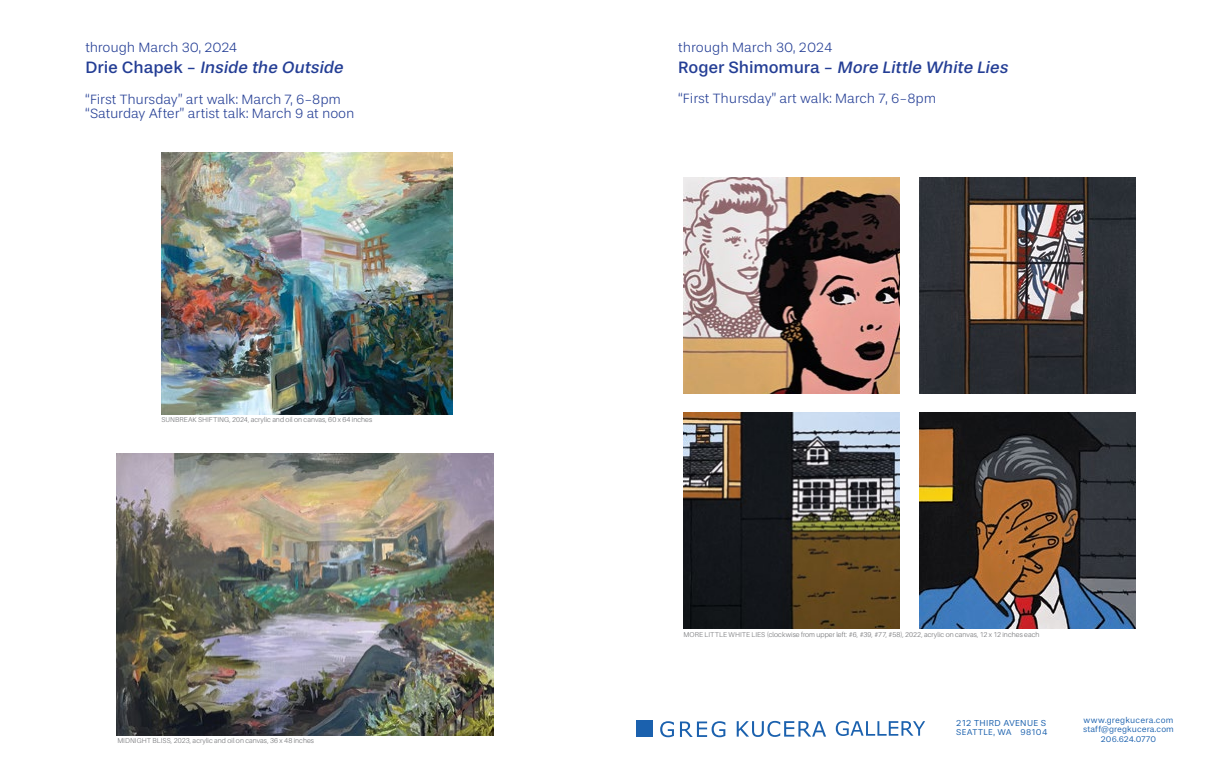
<style>
.page{position:relative;width:1206px;height:783px;background:#fff}
.page>*{position:absolute;margin:0;border:0;box-sizing:border-box;transform-origin:0 0}
.t1{font:italic 17px "Stevie Sans";color:#243e95}
.t2{font:300 14px "Stevie Sans";letter-spacing:-.005em;color:#243e95}
.t3{font:9px "Stevie Sans";letter-spacing:.04em;color:#1b61ae}
.t4{font:8.8px "Stevie Sans";letter-spacing:.04em;color:#1b61ae}
.t5{font:8.5px/9.6px "Stevie Sans";letter-spacing:.015em;color:#1b61ae;text-align:center}
.t6{font:300 7px "Aileron";letter-spacing:.01em;color:#6d6e71}
.s1{font-style:normal}
</style>
<div class="page">
<img style="left:117px;top:453px;width:377px;height:282px">
<img style="left:161px;top:153px;width:292px;height:262px">
<img style="left:684px;top:177px;width:216px;height:216px">
<svg style="left:737px;top:721px;width:89px;height:16px"></svg>
<svg style="left:836px;top:721px;width:89px;height:15px"></svg>
<svg style="left:660px;top:721px;width:14px;height:16px"></svg>
<svg style="left:680px;top:721px;width:45px;height:16px"></svg>
<div style="left:636px;top:721px;width:16px;height:16px;background:#1b61ae"></div>
<img style="left:920px;top:177px;width:216px;height:216px">
<img style="left:684px;top:413px;width:216px;height:216px">
<img style="left:920px;top:413px;width:216px;height:216px">
<h2 class="t2" style="left:85px;top:40px;width:153px">through March 30, 2024</h2>
<h1 class="t1" style="left:85px;top:58px;width:263px"><span class="s1">D r i e C h a p e k -</span> Inside the Outside</h1>
<h2 class="t2" style="left:85px;top:91px;width:257px">“First Thursday” art walk: March 7, 6-8pm</h2>
<h2 class="t2" style="left:85px;top:105px;width:271px">“Saturday After” artist talk: March 9 at noon</h2>
<p class="t6" style="left:161px;top:416px;width:212px">SUNBREAK SHIFTING, 2024, acrylic and oil on canvas, 60 x 64 inches</p>
<p class="t6" style="left:117px;top:736px;width:198px">MIDNIGHT BLISS, 2023, acrylic and oil on canvas, 36 x 48 inches</p>
<h2 class="t2" style="left:678px;top:40px;width:156px">through March 30, 2024</h2>
<h1 class="t1" style="left:678px;top:58px;width:335px"><span class="s1">R o g e r S h i m o m u r a -</span> More Little White Lies</h1>
<h2 class="t2" style="left:678px;top:91px;width:260px">“First Thursday” art walk: March 7, 6-8pm</h2>
<p class="t6" style="left:684px;top:631px;width:357px">MORE LITTLE WHITE LIES (clockwise from upper left: #6, #39, #77, #58), 2022, acrylic on canvas, 12 x 12 inches each</p>
<p class="t3" style="left:956px;top:718px;width:92px">212 THIRD AVENUE S</p>
<p class="t4" style="left:956px;top:727px;width:93px">SEATTLE, WA 98104</p>
<p class="t5" style="left:1083px;top:715px;width:92px">www.gregkucera.com staff@gregkucera.com<br>206.624.0770</p>
</div>
